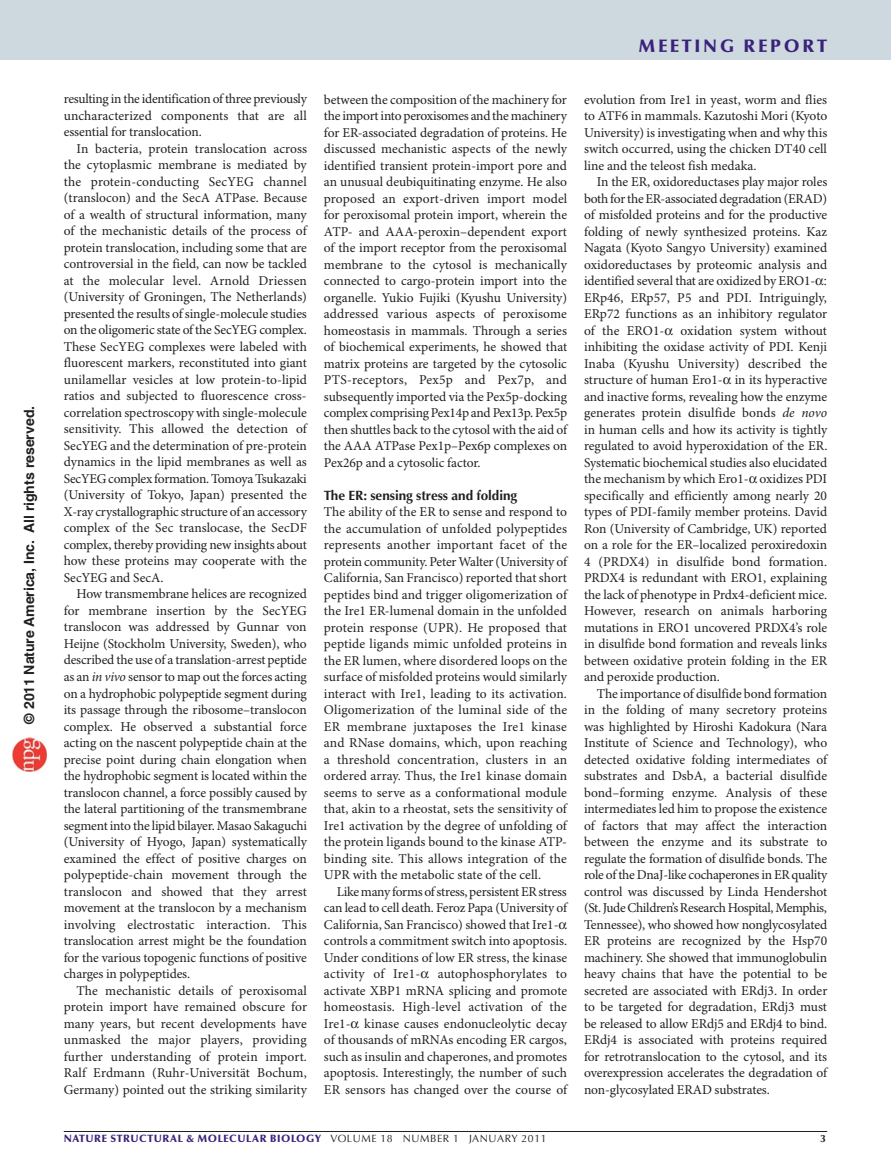
<style>
.page{position:relative;width:891px;height:1175px;background:#fff}
.page>*{position:absolute;margin:0;border:0;box-sizing:border-box;transform-origin:0 0}
.t1{font:900 18px "Optima LT Std";letter-spacing:.15em;color:#3a227b}
.t2{font:700 14.1px "Helvetica LT Std";color:#231f20}
.t3{font:13.5px/16.5px "Minion Pro";letter-spacing:-.005em;color:#231f20;text-align:justify}
.t4{font:700 13.5px "Optima LT Std";letter-spacing:-.005em;color:#231f20}
.t5{font:900 10.5px "Optima LT Std";letter-spacing:.05em;color:#3a227b}
.t6{font:700 10.5px "Optima LT Std";color:#231f20}
.s1{font-style:inherit}
.s2{font-style:italic}
.s3{font-weight:400;color:#231f20}
</style>
<div class="page">
<hr style="left:64px;top:1131px;width:763px;height:1px;background:#231f20">
<div style="left:0;top:0;width:891px;height:60px;background:#cdd8df"></div>
<img style="left:12px;top:738px;width:34px;height:34px">
<p class="t2" style="left:21px;top:723px;width:319px;rotate:-90deg">© 201<span class="s1">1</span> Nature America, Inc. All rights reserved.</p>
<h1 class="t1" style="left:639px;top:36px;width:190px">MEETING REPORT</h1>
<p class="t3" style="left:64px;top:91px;width:245px">resulting in the identification of three previously uncharacterized components that are all essential for translocation.</p>
<p class="t3" style="left:64px;top:141px;width:245px;text-indent:13px">In bacteria, protein translocation across the cytoplasmic membrane is mediated by the protein-conducting SecYEG channel (translocon) and the SecA ATPase. Because of a wealth of structural information, many of the mechanistic details of the process of protein translocation, including some that are controversial in the field, can now be tackled at the molecular level. Arnold Driessen (University of Groningen, The Netherlands) presented the results of single-molecule studies on the oligomeric state of the SecYEG complex.<br>These SecYEG complexes were labeled with fluorescent markers, reconstituted into giant unilamellar vesicles at low protein-to-lipid ratios and subjected to fluorescence cross&shy;correlation spectroscopy with single-molecule sensitivity. This allowed the detection of SecYEG and the determination of pre-protein dynamics in the lipid membranes as well as SecYEG complex formation. Tomoya Tsukazaki (University of Tokyo, Japan) presented the X-ray crystallographic structure of an accessory complex of the Sec translocase, the SecDF complex, thereby providing new insights about how these proteins may cooperate with the SecYEG and SecA.</p>
<p class="t3" style="left:64px;top:586px;width:245px;text-indent:13px">How transmembrane helices are recognized for membrane insertion by the SecYEG translocon was addressed by Gunnar von Heijne (Stockholm University, Sweden), who described the use of a translation-arrest peptide as an <span class="s2">in vivo</span> sensor to map out the forces acting on a hydrophobic polypeptide segment during its passage through the ribosome–translocon complex. He observed a substantial force acting on the nascent polypeptide chain at the precise point during chain elongation when the hydrophobic segment is located within the translocon channel, a force possibly caused by the lateral partitioning of the transmembrane segment into the lipid bilayer. Masao Sakaguchi (University of Hyogo, Japan) systematically examined the effect of positive charges on polypeptide-chain movement through the translocon and showed that they arrest movement at the translocon by a mechanism involving electrostatic interaction. This translocation arrest might be the foundation for the various topogenic functions of positive charges in polypeptides.</p>
<p class="t3" style="left:64px;top:982px;width:245px;text-indent:13px">The mechanistic details of peroxisomal protein import have remained obscure for many years, but recent developments have unmasked the major players, providing further understanding of protein import.<br>Ralf Erdmann (Ruhr-Universität Bochum, Germany) pointed out the striking similarity</p>
<p class="t3" style="left:324px;top:91px;width:245px">between the composition of the machinery for the import into peroxisomes and the machinery for ER-associated degradation of proteins. He discussed mechanistic aspects of the newly identified transient protein-import pore and an unusual deubiquitinating enzyme. He also proposed an export-driven import model for peroxisomal protein import, wherein the ATP- and AAA-peroxin–dependent export of the import receptor from the peroxisomal membrane to the cytosol is mechanically connected to cargo-protein import into the organelle. Yukio Fujiki (Kyushu University) addressed various aspects of peroxisome homeostasis in mammals. Through a series of biochemical experiments, he showed that matrix proteins are targeted by the cytosolic PTS-receptors, Pex5p and Pex7p, and subsequently imported via the Pex5p-docking complex comprising Pex14p and Pex13p. Pex5p then shuttles back to the cytosol with the aid of the AAA ATPase Pex1p–Pex6p complexes on Pex26p and a cytosolic factor.</p>
<p class="t4" style="left:324px;top:487px;width:195px">The ER: sensing stress and folding</p>
<p class="t3" style="left:324px;top:504px;width:245px">The ability of the ER to sense and respond to the accumulation of unfolded polypeptides represents another important facet of the protein community. Peter Walter (University of California, San Francisco) reported that short peptides bind and trigger oligomerization of the Ire1 ER-lumenal domain in the unfolded protein response (UPR). He proposed that peptide ligands mimic unfolded proteins in the ER lumen, where disordered loops on the surface of misfolded proteins would similarly interact with Ire1, leading to its activation.<br>Oligomerization of the luminal side of the ER membrane juxtaposes the Ire1 kinase and RNase domains, which, upon reaching a threshold concentration, clusters in an ordered array. Thus, the Ire1 kinase domain seems to serve as a conformational module that, akin to a rheostat, sets the sensitivity of Ire1 activation by the degree of unfolding of the protein ligands bound to the kinase ATP&shy;binding site. This allows integration of the UPR with the metabolic state of the cell.</p>
<p class="t3" style="left:324px;top:883px;width:245px;text-align:left;text-indent:13px">Like many forms of stress, persistent ER stress can lead to cell death. Feroz Papa (University of California, San Francisco) showed that Ire1- controls a commitment switch into apoptosis.<br>Under conditions of low ER stress, the kinase activity of Ire1-</p>
<p class="t3" style="left:324px;top:966px;width:245px;text-indent:114px">autophosphorylates to activate XBP1 mRNA splicing and promote homeostasis. High-level activation of the Ire1- kinase causes endonucleolytic decay of thousands of mRNAs encoding ER cargos, such as insulin and chaperones, and promotes apoptosis. Interestingly, the number of such ER sensors has changed over the course of</p>
<p class="t3" style="left:584px;top:92px;width:245px">evolution from Ire1 in yeast, worm and flies to ATF6 in mammals. Kazutoshi Mori (Kyoto University) is investigating when and why this switch occurred, using the chicken DT40 cell line and the teleost fish medaka.</p>
<p class="t3" style="left:584px;top:174px;width:245px;text-align:left;text-indent:13px">In the ER, oxidoreductases play major roles both for the ER-associated degradation (ERAD) of misfolded proteins and for the productive folding of newly synthesized proteins. Kaz Nagata (Kyoto Sangyo University) examined oxidoreductases by proteomic analysis and identified several that are oxidized by ERO1- ERp46, ERp57, P5 and PDI. Intriguingly, ERp72 functions as an inhibitory regulator of the ERO1- oxidation system without inhibiting the oxidase activity of PDI. Kenji Inaba (Kyushu University) described the structure of human Ero1- in its hyperactive and inactive forms, revealing how the enzyme generates protein disulfide bonds <span class="s2">de novo </span>in human cells and how its activity is tightly regulated to avoid hyperoxidation of the ER.<br>Systematic biochemical studies also elucidated the mechanism by which Ero1- oxidizes PDI specifically and efficiently among nearly 20 types of PDI-family member proteins. David Ron (University of Cambridge, UK) reported on a role for the ER–localized peroxiredoxin 4 (PRDX4) in disulfide bond formation.<br>PRDX4 is redundant with ERO1, explaining the lack of phenotype in Prdx4-deficient mice.<br>However, research on animals harboring mutations in ERO1 uncovered PRDX4’s role in disulfide bond formation and reveals links between oxidative protein folding in the ER and peroxide production.</p>
<p class="t3" style="left:584px;top:686px;width:245px;text-indent:13px">The importance of disulfide bond formation in the folding of many secretory proteins was highlighted by Hiroshi Kadokura (Nara Institute of Science and Technology), who detected oxidative folding intermediates of substrates and DsbA, a bacterial disulfide bond–forming enzyme. Analysis of these intermediates led him to propose the existence of factors that may affect the interaction between the enzyme and its substrate to regulate the formation of disulfide bonds. The role of the DnaJ-like cochaperones in ER quality control was discussed by Linda Hendershot (St. Jude Children’s Research Hospital, Memphis, Tennessee), who showed how nonglycosylated ER proteins are recognized by the Hsp70 machinery. She showed that immunoglobulin heavy chains that have the potential to be secreted are associated with ERdj3. In order to be targeted for degradation, ERdj3 must be released to allow ERdj5 and ERdj4 to bind.<br>ERdj4 is associated with proteins required for retrotranslocation to the cytosol, and its overexpression accelerates the degradation of non-glycosylated ERAD substrates.</p>
<p class="t5" style="left:64px;top:1132px;width:484px">NATURE STRUCTURAL &amp; MOLECULAR BIOLOGY <span class="s3">VOLUME 18 NUMBER 1 JANUARY 2011</span></p>
<p class="t6" style="left:820px;top:1132px;width:7px">3</p>
</div>
